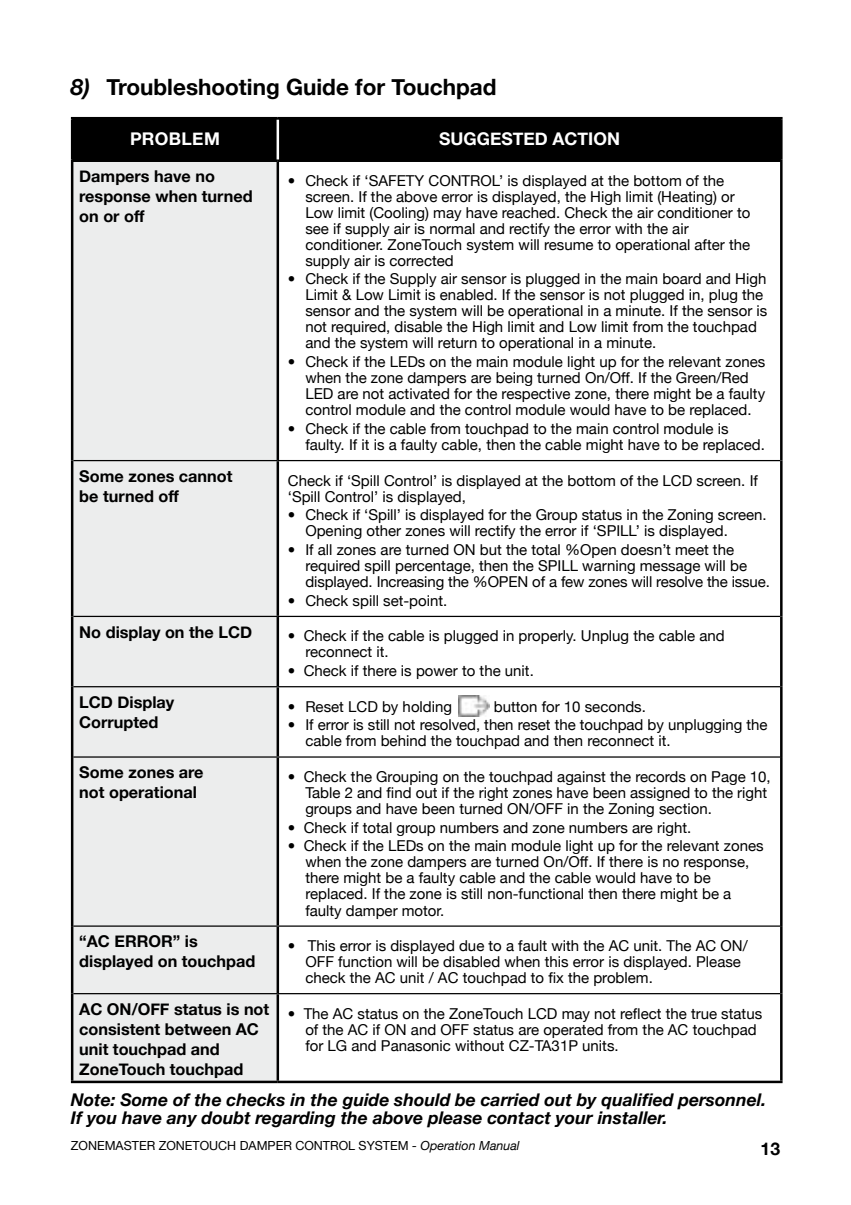
<style>
.page{position:relative;width:851px;height:1205px;background:#fff}
.page>*{position:absolute;margin:0;border:0;box-sizing:border-box;transform-origin:0 0}
.t1{font:700 22.5px "Helvetica Neue";color:#000}
.t2{font:italic 700 17.5px/18.8px "Helvetica Neue";color:#000}
.t3{font:700 17.5px "Helvetica Neue";color:#fff}
.t4{font:700 17.5px "Helvetica Neue";letter-spacing:.02em;color:#fff}
.t5{font:700 17.5px "Helvetica Neue";color:#000}
.t6{font:700 16.25px/20px "Helvetica Neue";color:#000}
.t7{font:15px/16px "Helvetica Neue";color:#000}
.t8{font:12.5px "Helvetica Neue";color:#000}
.s1{font-style:italic}
</style>
<div class="page">
<div style="left:73px;top:119px;width:707px;height:40px;background:#000"></div>
<div style="left:73px;top:162px;width:203px;height:918px;background:#eceded"></div>
<hr style="left:71px;top:159px;width:207px;height:3px;background:#000">
<hr style="left:278px;top:159px;width:504px;height:3px;background:#000">
<hr style="left:276px;top:162px;width:3px;height:298px;background:#000">
<hr style="left:276px;top:461px;width:3px;height:155px;background:#000">
<hr style="left:276px;top:617px;width:3px;height:69px;background:#000">
<hr style="left:276px;top:687px;width:3px;height:69px;background:#000">
<hr style="left:276px;top:757px;width:3px;height:168px;background:#000">
<hr style="left:276px;top:927px;width:3px;height:66px;background:#000">
<hr style="left:276px;top:994px;width:3px;height:86px;background:#000">
<hr style="left:73px;top:460px;width:205px;height:1px;background:#000">
<hr style="left:278px;top:460px;width:502px;height:1px;background:#000">
<hr style="left:73px;top:616px;width:205px;height:1px;background:#000">
<hr style="left:278px;top:616px;width:502px;height:1px;background:#000">
<hr style="left:73px;top:686px;width:205px;height:1px;background:#000">
<hr style="left:278px;top:686px;width:502px;height:1px;background:#000">
<hr style="left:73px;top:756px;width:205px;height:1px;background:#000">
<hr style="left:278px;top:756px;width:502px;height:1px;background:#000">
<hr style="left:73px;top:925px;width:205px;height:2px;background:#000">
<hr style="left:278px;top:925px;width:502px;height:2px;background:#000">
<hr style="left:276px;top:119px;width:3px;height:40px;background:#fff">
<hr style="left:71px;top:117px;width:207px;height:2px;background:#000">
<hr style="left:71px;top:119px;width:2px;height:40px;background:#000">
<hr style="left:278px;top:117px;width:504px;height:2px;background:#000">
<hr style="left:780px;top:119px;width:2px;height:40px;background:#000">
<hr style="left:71px;top:162px;width:2px;height:298px;background:#000">
<hr style="left:780px;top:162px;width:2px;height:298px;background:#000">
<hr style="left:71px;top:460px;width:2px;height:156px;background:#000">
<hr style="left:780px;top:460px;width:2px;height:156px;background:#000">
<hr style="left:71px;top:616px;width:2px;height:71px;background:#000">
<hr style="left:780px;top:616px;width:2px;height:71px;background:#000">
<hr style="left:71px;top:687px;width:2px;height:70px;background:#000">
<hr style="left:780px;top:687px;width:2px;height:70px;background:#000">
<hr style="left:71px;top:757px;width:2px;height:169px;background:#000">
<hr style="left:780px;top:757px;width:2px;height:169px;background:#000">
<hr style="left:71px;top:926px;width:2px;height:67px;background:#000">
<hr style="left:780px;top:926px;width:2px;height:67px;background:#000">
<hr style="left:71px;top:993px;width:2px;height:87px;background:#000">
<hr style="left:780px;top:993px;width:2px;height:87px;background:#000">
<hr style="left:71px;top:1080px;width:207px;height:3px;background:#000">
<hr style="left:278px;top:1080px;width:504px;height:3px;background:#000">
<hr style="left:73px;top:993px;width:205px;height:1px;background:#000">
<hr style="left:278px;top:993px;width:502px;height:1px;background:#000">
<img style="left:458px;top:696px;width:31px;height:21px">
<h1 class="t1" style="left:71px;top:73px;width:427px"><span class="s1">8)</span> Troubleshooting Guide for Touchpad</h1>
<p class="t4" style="left:130px;top:128px;width:91px">PROBLEM</p>
<p class="t3" style="left:439px;top:128px;width:182px">SUGGESTED ACTION</p>
<p class="t6" style="left:79px;top:166px;width:175px">Dampers have no response when turned on or off</p>
<p class="t7" style="left:305px;top:172px;width:446px;text-indent:-18px">• Check if ‘SAFETY CONTROL’ is displayed at the bottom of the screen. If the above error is displayed, the High limit (Heating) or Low limit (Cooling) may have reached. Check the air conditioner to see if supply air is normal and rectify the error with the air conditioner. ZoneTouch system will resume to operational after the supply air is corrected</p>
<p class="t7" style="left:305px;top:271px;width:463px;text-indent:-18px">• Check if the Supply air sensor is plugged in the main board and High Limit &amp; Low Limit is enabled. If the sensor is not plugged in, plug the sensor and the system will be operational in a minute. If the sensor is not required, disable the High limit and Low limit from the touchpad and the system will return to operational in a minute.</p>
<p class="t7" style="left:305px;top:354px;width:461px;text-indent:-18px">• Check if the LEDs on the main module light up for the relevant zones when the zone dampers are being turned On/Off. If the Green/Red LED are not activated for the respective zone, there might be a faulty control module and the control module would have to be replaced.</p>
<p class="t7" style="left:305px;top:420px;width:461px;text-indent:-18px">• Check if the cable from touchpad to the main control module is faulty. If it is a faulty cable, then the cable might have to be replaced.</p>
<p class="t6" style="left:79px;top:465px;width:155px">Some zones cannot be turned off</p>
<p class="t7" style="left:288px;top:472px;width:471px">Check if ‘Spill Control’ is displayed at the bottom of the LCD screen. If ‘Spill Control’ is displayed,</p>
<p class="t7" style="left:305px;top:507px;width:463px;text-indent:-18px">• Check if ‘Spill’ is displayed for the Group status in the Zoning screen.<br>Opening other zones will rectify the error if ‘SPILL’ is displayed.</p>
<p class="t7" style="left:305px;top:541px;width:466px;text-indent:-18px">• If all zones are turned ON but the total %Open doesn’t meet the required spill percentage, then the SPILL warning message will be displayed. Increasing the %OPEN of a few zones will resolve the issue.</p>
<p class="t7" style="left:288px;top:592px;width:161px">• Check spill set-point.</p>
<p class="t6" style="left:79px;top:621px;width:174px">No display on the LCD</p>
<p class="t7" style="left:305px;top:628px;width:420px;text-indent:-18px">• Check if the cable is plugged in properly. Unplug the cable and reconnect it.</p>
<p class="t7" style="left:288px;top:662px;width:247px">• Check if there is power to the unit.</p>
<p class="t6" style="left:79px;top:692px;width:97px">LCD Display<br>Corrupted</p>
<p class="t7" style="left:288px;top:698px;width:166px">• Reset LCD by holding</p>
<p class="t7" style="left:494px;top:698px;width:153px">button for 10 seconds.</p>
<p class="t7" style="left:305px;top:717px;width:463px;text-indent:-18px">• If error is still not resolved, then reset the touchpad by unplugging the cable from behind the touchpad and then reconnect it.</p>
<p class="t6" style="left:79px;top:762px;width:126px">Some zones are not operational</p>
<p class="t7" style="left:305px;top:768px;width:467px;text-indent:-18px">• Check the Grouping on the touchpad against the records on Page 10,<br>Table 2 and find out if the right zones have been assigned to the right groups and have been turned ON/OFF in the Zoning section.</p>
<p class="t7" style="left:288px;top:819px;width:405px">• Check if total group numbers and zone numbers are right.</p>
<p class="t7" style="left:305px;top:838px;width:459px;text-indent:-18px">• Check if the LEDs on the main module light up for the relevant zones when the zone dampers are turned On/Off. If there is no response, there might be a faulty cable and the cable would have to be replaced. If the zone is still non-functional then there might be a faulty damper motor.</p>
<p class="t6" style="left:79px;top:931px;width:178px">“AC ERROR” is displayed on touchpad</p>
<p class="t7" style="left:305px;top:937px;width:444px;text-indent:-18px">• This error is displayed due to a fault with the AC unit. The AC ON/<br>OFF function will be disabled when this error is displayed. Please check the AC unit / AC touchpad to fix the problem.</p>
<p class="t6" style="left:79px;top:998px;width:191px">AC ON/OFF status is not consistent between AC unit touchpad and<br>ZoneTouch touchpad</p>
<p class="t7" style="left:305px;top:1005px;width:458px;text-indent:-18px">• The AC status on the ZoneTouch LCD may not reflect the true status of the AC if ON and OFF status are operated from the AC touchpad for LG and Panasonic without CZ-TA31P units.</p>
<p class="t2" style="left:71px;top:1089px;width:696px">Note: Some of the checks in the guide should be carried out by qualified personnel.<br>If you have any doubt regarding the above please contact your installer.</p>
<p class="t8" style="left:71px;top:1137px;width:450px">ZONEMASTER ZONETOUCH DAMPER CONTROL SYSTEM <span class="s1">- Operation Manual</span></p>
<p class="t5" style="left:760px;top:1137px;width:21px">13</p>
</div>
